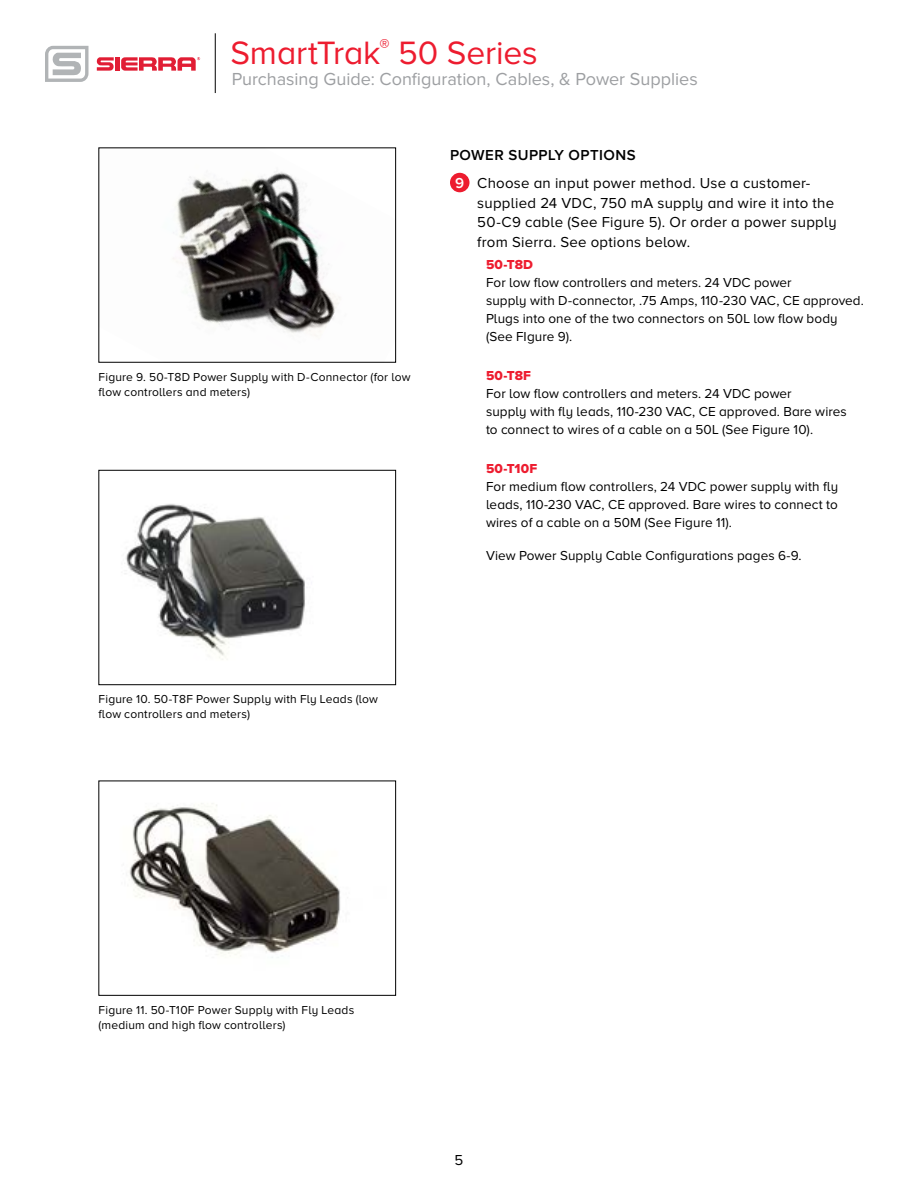
<style>
.page{position:relative;width:918px;height:1188px;background:#fff}
.page>*{position:absolute;margin:0;border:0;box-sizing:border-box;transform-origin:0 0}
.t1{font:33.6px "Proxima Nova A";letter-spacing:-.005em;color:#ed1c2f}
.t2{font:18px "Proxima Nova";color:#9d9fa2}
.t3{font:15px/19.5px "Proxima Nova A";letter-spacing:.015em;color:#000}
.t4{font:15px "Proxima Nova";color:#000}
.t5{font:13.5px/18px "Proxima Nova A";letter-spacing:.005em;color:#000}
.t6{font:13.5px "Proxima Nova Extrabld";letter-spacing:.01em;color:#ed1c2f}
.t7{font:12px/15px "Proxima Nova A";letter-spacing:.015em;color:#000}
.s1{font-weight:600}
.s2{font-weight:600;color:#fff}
</style>
<div class="page">
<img style="left:125px;top:504px;width:180px;height:156px">
<div style="left:99px;top:470px;width:297px;height:215px;border:1px solid #000"></div>
<img style="left:173px;top:171px;width:167px;height:166px">
<img style="left:129px;top:803px;width:212px;height:155px">
<div style="left:99px;top:781px;width:297px;height:215px;border:1px solid #000"></div>
<svg style="left:45px;top:46px;width:43px;height:36px"></svg>
<svg style="left:97px;top:57px;width:17px;height:14px"></svg>
<div style="left:115px;top:57px;width:5px;height:14px;background:#e11d34"></div>
<svg style="left:121px;top:57px;width:79px;height:14px"></svg>
<hr style="left:215px;top:33px;width:1px;height:60px;background:#000">
<div style="left:450px;top:173px;width:20px;height:19px;background:#ed1c2f;border-radius:50%"></div>
<h1 class="t1" style="left:230px;top:34px;width:309px">SmartTrak<sup>®</sup> 50 Series</h1>
<h2 class="t2" style="left:232px;top:69px;width:468px">Purchasing Guide: Configuration, Cables, &amp; Power Supplies</h2>
<p class="t7" style="left:99px;top:369px;width:313px">Figure 9. 50-T8D Power Supply with D-Connector (for low flow controllers and meters)</p>
<p class="t3" style="left:455px;top:140px;width:357px;line-height:28.5px;text-indent:-5px"><span class="s1">POWER SUPPLY OPTIONS<br></span><span class="s2">9</span> Choose an input power method. Use a customer-</p>
<p class="t3" style="left:477px;top:193px;width:361px">supplied 24 VDC, 750 mA supply and wire it into the<br>50-C9 cable (See Figure 5). Or order a power supply from Sierra. See options below.</p>
<p class="t6" style="left:486px;top:254px;width:49px">50-T8D</p>
<p class="t5" style="left:486px;top:273px;width:379px">For low flow controllers and meters. 24 VDC power<br>supply with D-connector, .75 Amps, 110-230 VAC, CE approved.<br>Plugs into one of the two connectors on 50L low flow body (See FIgure 9).</p>
<p class="t6" style="left:486px;top:365px;width:47px">50-T8F</p>
<p class="t5" style="left:486px;top:384px;width:362px">For low flow controllers and meters. 24 VDC power<br>supply with fly leads, 110-230 VAC, CE approved. Bare wires to connect to wires of a cable on a 50L (See Figure 10).</p>
<p class="t6" style="left:486px;top:458px;width:53px">50-T10F</p>
<p class="t5" style="left:486px;top:477px;width:354px;text-align:justify">For medium flow controllers, 24 VDC power supply with fly leads, 110-230 VAC, CE approved. Bare wires to connect to wires of a cable on a 50M (See Figure 11).</p>
<p class="t5" style="left:486px;top:546px;width:317px">View Power Supply Cable Configurations pages 6-9.</p>
<p class="t7" style="left:99px;top:692px;width:281px">Figure 10. 50-T8F Power Supply with Fly Leads (low flow controllers and meters)</p>
<p class="t7" style="left:99px;top:1002px;width:257px">Figure 11. 50-T10F Power Supply with Fly Leads (medium and high flow controllers)</p>
<p class="t4" style="left:455px;top:1151px;width:10px">5</p>
</div>
